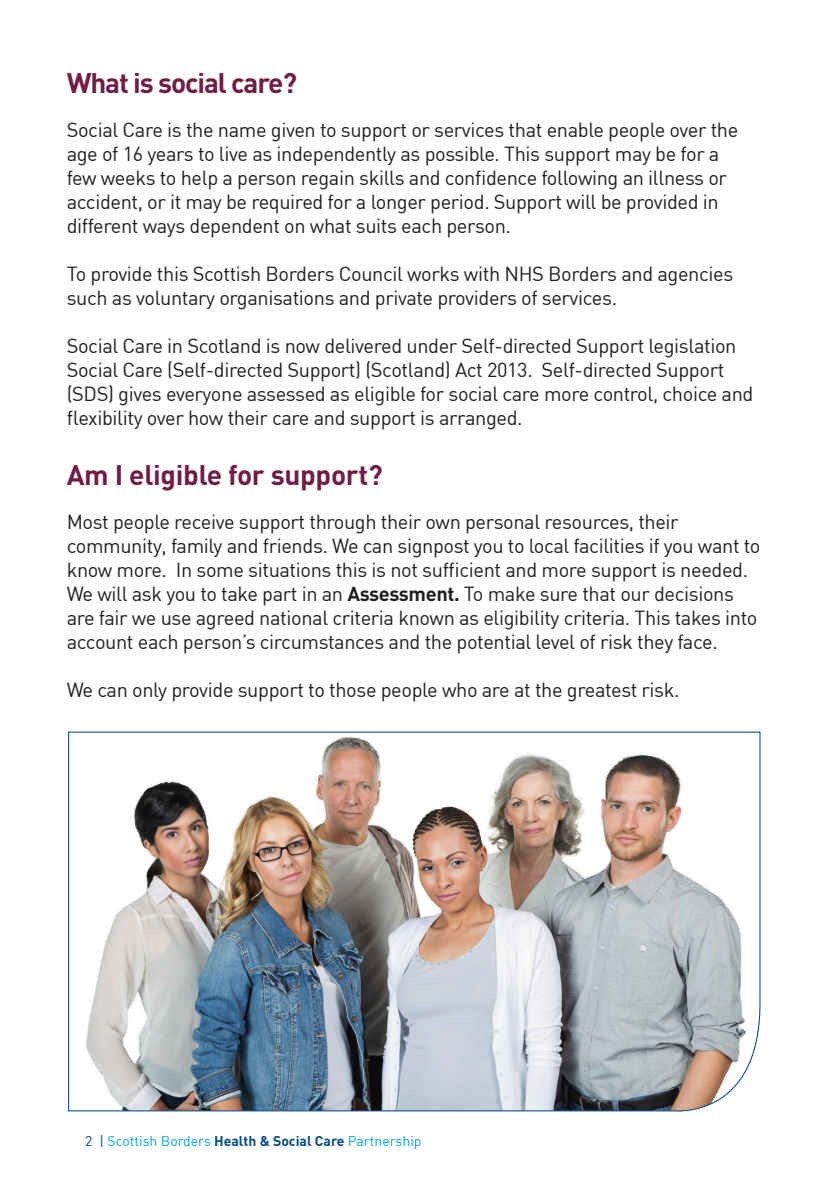
<style>
.page{position:relative;width:840px;height:1191px;background:#fff}
.page>*{position:absolute;margin:0;border:0;box-sizing:border-box;transform-origin:0 0}
.t1{font:700 28px "DIN";letter-spacing:-.02em;color:#701e45}
.t2{font:700 28px "DIN";letter-spacing:-.04em;color:#701e45}
.t3{font:20px/24px "DIN";letter-spacing:-.02em;color:#231f20}
.t4{font:14px "DIN";color:#00a2e4}
.s1{font-weight:700}
.s2{color:#054c84}
.s3{font-weight:700;color:#054c84}
</style>
<div class="page">
<img style="left:68px;top:731px;width:693px;height:381px">
<p class="t2" style="left:67px;top:64px;width:232px">What is social care?</p>
<p class="t3" style="left:67px;top:117px;width:672px">Social Care is the name given to support or services that enable people over the age of 16 years to live as independently as possible. This support may be for a few weeks to help a person regain skills and confidence following an illness or accident, or it may be required for a longer period. Support will be provided in different ways dependent on what suits each person.</p>
<p class="t3" style="left:67px;top:261px;width:667px">To provide this Scottish Borders Council works with NHS Borders and agencies such as voluntary organisations and private providers of services.</p>
<p class="t3" style="left:67px;top:333px;width:688px">Social Care in Scotland is now delivered under Self-directed Support legislation Social Care (Self-directed Support) (Scotland) Act 2013. Self-directed Support (SDS) gives everyone assessed as eligible for social care more control, choice and flexibility over how their care and support is arranged.</p>
<p class="t1" style="left:67px;top:456px;width:317px">Am I eligible for support?</p>
<p class="t3" style="left:67px;top:509px;width:695px">Most people receive support through their own personal resources, their community, family and friends. We can signpost you to local facilities if you want to know more. In some situations this is not sufficient and more support is needed.<br>We will ask you to take part in an <span class="s1">Assessment.</span> To make sure that our decisions are fair we use agreed national criteria known as eligibility criteria. This takes into account each person’s circumstances and the potential level of risk they face.</p>
<p class="t3" style="left:67px;top:677px;width:614px">We can only provide support to those people who are at the greatest risk.</p>
<p class="t4" style="left:85px;top:1132px;width:338px"><span class="s2">2 |</span> Scottish Borders <span class="s3">Health &amp; Social Care</span> Partnership</p>
</div>
